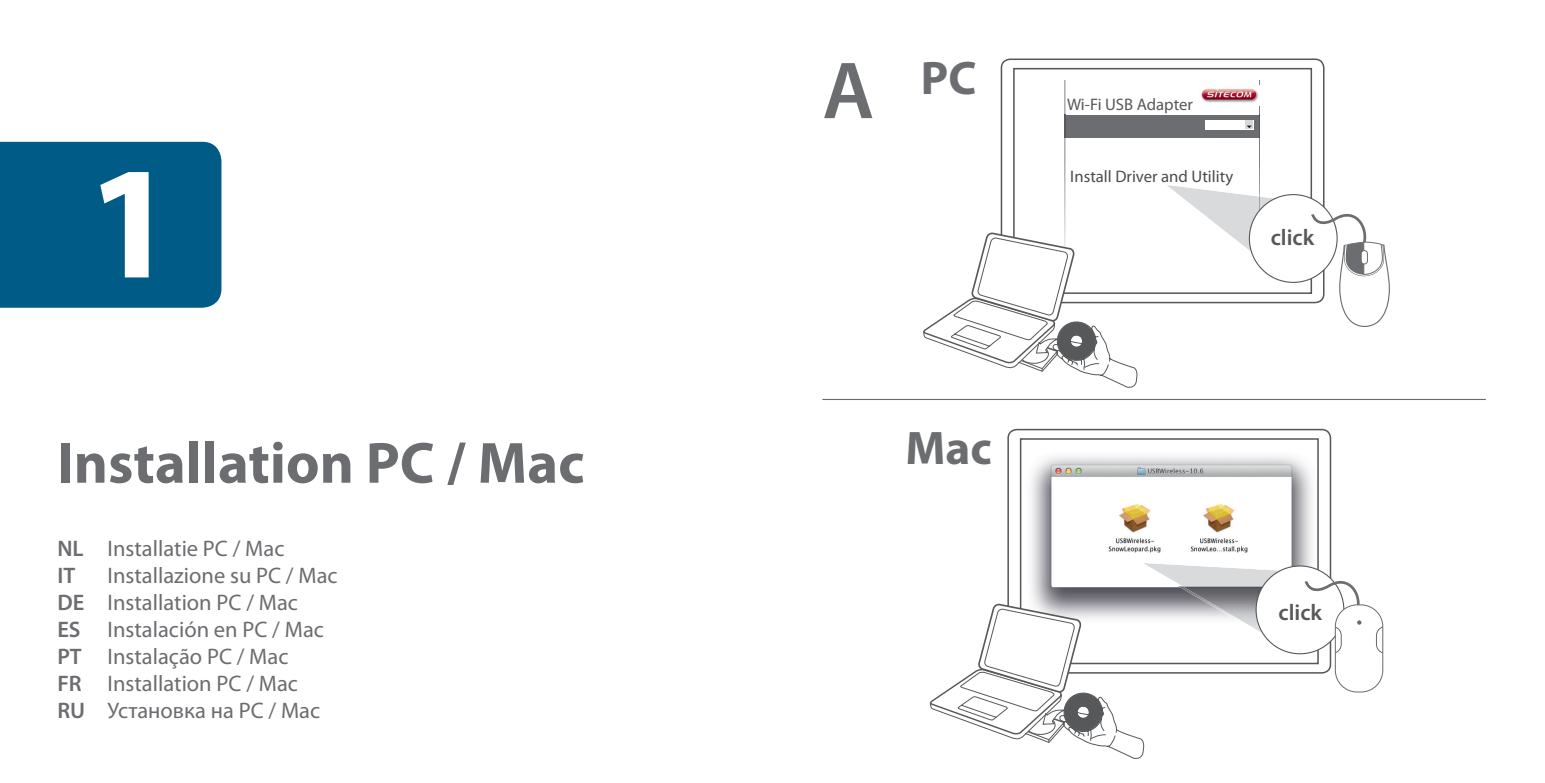
<style>
.page{position:relative;width:1545px;height:783px;background:#fff}
.page>*{position:absolute;margin:0;border:0;box-sizing:border-box;transform-origin:0 0}
.t1{font:700 162px "Myriad Pro";color:#fff}
.t2{font:600 81.45px "Myriad Pro";color:#6c6d70}
.t3{font:700 58.5px "Myriad Pro";color:#6c6d70}
.t4{font:700 47.25px "Myriad Pro";color:#6c6d70}
.t5{font:600 22.72px "Myriad Pro";color:#57585a}
.t6{font:22.5px/27px "Myriad Pro";color:#6c6d70}
.t7{font:16.65px "Myriad Pro";color:#4b4c4d}
.t8{font:16.65px "Myriad Pro";color:#57585a}
.s1{font-weight:600}
</style>
<div class="page">
<div style="left:0;top:142px;width:221px;height:166px;background:#005c86"></div>
<hr style="left:822px;top:399px;width:664px;height:1px;background:#6c6d70">
<svg style="left:1000px;top:58px;width:325px;height:246px"></svg>
<svg style="left:1158px;top:80px;width:129px;height:206px"></svg>
<div style="left:1249px;top:194px;width:88px;height:88px;background:#fff;border-radius:50%"></div>
<svg style="left:1311px;top:213px;width:79px;height:114px"></svg>
<div style="left:1361px;top:250px;width:6px;height:14px;background:#fff;border-radius:3px"></div>
<div style="left:1361px;top:250px;width:6px;height:14px;border:1px solid #6c6d70;border-radius:3px"></div>
<svg style="left:923px;top:80px;width:216px;height:308px"></svg>
<svg style="left:1007px;top:428px;width:325px;height:246px"></svg>
<svg style="left:1247px;top:626px;width:42px;height:27px"></svg>
<img style="left:1138px;top:560px;width:155px;height:66px">
<div style="left:1256px;top:566px;width:88px;height:87px;background:#fff;border-radius:50%"></div>
<svg style="left:929px;top:604px;width:217px;height:155px"></svg>
<svg style="left:1304px;top:579px;width:56px;height:30px"></svg>
<div style="left:1335px;top:604px;width:47px;height:88px;background:#fff;border-radius:22px"></div>
<div style="left:1335px;top:604px;width:48px;height:88px;border:1px solid #666a6e;border-radius:22px"></div>
<svg style="left:1334px;top:620px;width:49px;height:33px"></svg>
<h1 class="t1" style="left:87px;top:117px;width:91px">1</h1>
<h3 class="t3" style="left:57px;top:424px;width:529px">Installation PC / Mac</h3>
<p class="t6" style="left:57px;top:535px;width:228px"><span class="s1">NL</span> Installatie PC / Mac<br><span class="s1">IT</span></p>
<p class="t6" style="left:57px;top:562px;width:282px;text-indent:50px">Installazione su PC / Mac<br><span class="s1">DE</span> Installation PC / Mac<br><span class="s1">ES</span> Instalación en PC / Mac<br><span class="s1">PT</span> Instalação PC / Mac<br><span class="s1">FR</span> Installation PC / Mac<br><span class="s1">RU</span> Установка на PC / Mac</p>
<h2 class="t2" style="left:822px;top:39px;width:53px">A</h2>
<h3 class="t4" style="left:921px;top:47px;width:57px">PC</h3>
<h3 class="t4" style="left:905px;top:417px;width:88px">Mac</h3>
<p class="t8" style="left:1067px;top:94px;width:127px">Wi-Fi USB Adapter</p>
<p class="t7" style="left:1070px;top:166px;width:164px">Install Driver and Utility</p>
<p class="t5" style="left:1270px;top:222px;width:45px">click</p>
<p class="t5" style="left:1278px;top:598px;width:45px">click</p>
</div>
